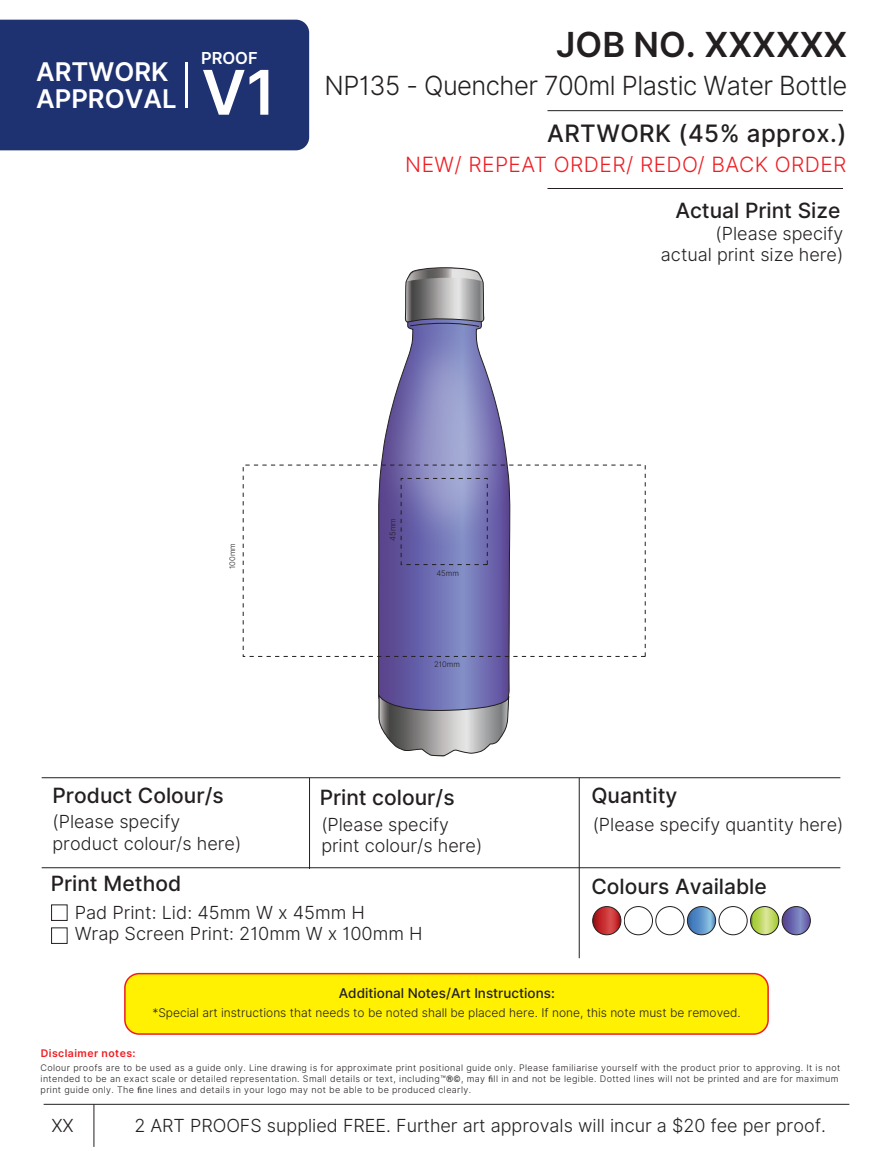
<style>
.page{position:relative;width:893px;height:1151px;background:#fff}
.page>*{position:absolute;margin:0;border:0;box-sizing:border-box;transform-origin:0 0}
.t1{font:600 61.65px "Inter";color:#fff}
.t2{font:600 34.5px "Inter";color:#231f20}
.t3{font:26.4px "Inter Light BETA";letter-spacing:-.02em;color:#231f20}
.t4{font:600 25.8px/26.2px "Inter";color:#fff}
.t5{font:500 24px "Inter";letter-spacing:.02em;color:#231f20}
.t6{font:500 21px "Inter";color:#231f20}
.t7{font:21px "Inter Light BETA";letter-spacing:.02em;color:#ee1d23}
.t8{font:18px/21.6px "Inter Light BETA";color:#231f20}
.t9{font:600 16.5px "Inter";color:#fff}
.t10{font:500 13.5px "Inter";color:#231f20}
.t11{font:12px "Inter Light BETA";color:#231f20}
.t12{font:600 10.5px "Inter";letter-spacing:.04em;color:#ee1d23}
.t13{font:9px/10.8px "Inter Light BETA";letter-spacing:.04em;color:#231f20}
.t14{font:7.65px "Inter Light BETA";color:#231f20}
.s1{font-family:"Myriad Pro"}
</style>
<div class="page">
<svg style="left:378px;top:577px;width:132px;height:123px;background:#6a66a8"></svg>
<img style="left:349px;top:314px;width:190px;height:263px">
<svg style="left:378px;top:693px;width:131px;height:63px;background:#9a99a7"></svg>
<svg style="left:405px;top:267px;width:79px;height:60px;background:#95959a"></svg>
<div style="left:125px;top:974px;width:643px;height:60px;background:#fff101;border-radius:14px"></div>
<div style="left:124px;top:973px;width:644px;height:62px;border:2px solid #ee1d23;border-radius:14px"></div>
<hr style="left:94px;top:1104px;width:1px;height:43px;background:#231f20">
<hr style="left:44px;top:1104px;width:805px;height:1px;background:#231f20">
<hr style="left:42px;top:867px;width:798px;height:1px;background:#231f20">
<hr style="left:42px;top:777px;width:798px;height:1px;background:#231f20">
<hr style="left:547px;top:110px;width:296px;height:1px;background:#231f20">
<hr style="left:547px;top:188px;width:296px;height:1px;background:#231f20">
<hr style="left:309px;top:778px;width:1px;height:91px;background:#231f20">
<hr style="left:579px;top:778px;width:1px;height:180px;background:#231f20">
<div style="left:0;top:20px;width:309px;height:130px;background:#1e3170"></div>
<hr style="left:185px;top:62px;width:3px;height:46px;background:#fff">
<div style="left:51px;top:905px;width:16px;height:16px;background:#fff;border:1px solid #231f20"></div>
<div style="left:51px;top:927px;width:16px;height:17px;background:#fff;border:1px solid #231f20"></div>
<svg style="left:592px;top:906px;width:29px;height:29px"></svg>
<div style="left:592px;top:906px;width:29px;height:29px;border:1px solid #231f20;border-radius:50%"></div>
<svg style="left:624px;top:906px;width:28px;height:29px"></svg>
<div style="left:624px;top:906px;width:28px;height:29px;border:1px solid #231f20;border-radius:50%"></div>
<svg style="left:655px;top:906px;width:29px;height:29px"></svg>
<div style="left:655px;top:906px;width:29px;height:29px;border:1px solid #231f20;border-radius:50%"></div>
<svg style="left:687px;top:906px;width:28px;height:29px"></svg>
<div style="left:687px;top:906px;width:28px;height:29px;border:1px solid #231f20;border-radius:50%"></div>
<svg style="left:719px;top:906px;width:28px;height:29px"></svg>
<div style="left:718px;top:906px;width:29px;height:29px;border:1px solid #231f20;border-radius:50%"></div>
<svg style="left:750px;top:906px;width:28px;height:29px"></svg>
<div style="left:750px;top:906px;width:29px;height:29px;border:1px solid #231f20;border-radius:50%"></div>
<svg style="left:782px;top:906px;width:28px;height:29px"></svg>
<div style="left:781px;top:906px;width:29px;height:29px;border:1px solid #231f20;border-radius:50%"></div>
<div style="left:401px;top:478px;width:86px;height:87px;border:1px dashed #231f20"></div>
<h3 class="t9" style="left:201px;top:46px;width:58px">PROOF</h3>
<h3 class="t4" style="left:36px;top:58px;width:142px">ARTWORK<br>APPROVAL</h3>
<h1 class="t1" style="left:201px;top:47px;width:76px">V1</h1>
<h2 class="t2" style="left:556px;top:19px;width:293px">JOB NO. XXXXXX</h2>
<h3 class="t3" style="left:324px;top:67px;width:524px">NP135 - Quencher 700ml Plastic Water Bottle</h3>
<h3 class="t5" style="left:547px;top:116px;width:301px">ARTWORK (45% approx.)</h3>
<h3 class="t7" style="left:405px;top:150px;width:443px">NEW/ REPEAT ORDER/ REDO/ BACK ORDER</h3>
<h3 class="t6" style="left:675px;top:195px;width:166px">Actual Print Size</h3>
<h3 class="t8" style="left:661px;top:223px;width:184px;text-align:right">(Please specify actual print size here)</h3>
<p class="t14" style="left:227px;top:569px;width:27px;rotate:-90deg">100mm</p>
<p class="t14" style="left:387px;top:540px;width:24px;rotate:-90deg">45mm</p>
<p class="t14" style="left:436px;top:568px;width:24px">45mm</p>
<p class="t14" style="left:434px;top:659px;width:27px">210mm</p>
<h3 class="t6" style="left:53px;top:780px;width:173px">Product Colour/s</h3>
<h3 class="t6" style="left:319px;top:782px;width:136px">Print colour/s</h3>
<h3 class="t6" style="left:591px;top:780px;width:87px">Quantity</h3>
<h3 class="t8" style="left:52px;top:811px;width:190px">(Please specify product colour/s here)</h3>
<h3 class="t8" style="left:321px;top:814px;width:162px">(Please specify print colour/s here)</h3>
<h3 class="t8" style="left:592px;top:814px;width:252px">(Please specify quantity here)</h3>
<h3 class="t6" style="left:51px;top:868px;width:132px">Print Method</h3>
<h3 class="t8" style="left:75px;top:902px;width:349px">Pad Print: Lid: 45mm W x 45mm H<br>Wrap Screen Print: 210mm W x 100mm H</h3>
<h3 class="t6" style="left:591px;top:871px;width:177px">Colours Available</h3>
<h3 class="t10" style="left:339px;top:983px;width:217px">Additional Notes/Art Instructions:</h3>
<p class="t12" style="left:41px;top:1045px;width:96px">Disclaimer notes:</p>
<h3 class="t11" style="left:152px;top:1004px;width:590px">*Special art instructions that needs to be noted shall be placed here. If none, this note must be removed.</h3>
<p class="t13" style="left:41px;top:1062px;width:801px">Colour proofs are to be used as a guide only. Line drawing is for approximate print positional guide only. Please familiarise yourself with the product prior to approving. It is not intended to be an exact scale or detailed representation. Small details or text, including™®©, may <span class="s1">fi</span>ll in and not be legible. Dotted lines will not be printed and are for maximum print guide only. The <span class="s1">fi</span>ne lines and details in your logo may not be able to be produced clearly.</p>
<h3 class="t8" style="left:51px;top:1115px;width:24px">XX</h3>
<h3 class="t8" style="left:134px;top:1115px;width:693px">2 ART PROOFS supplied FREE. Further art approvals will incur a $20 fee per proof.</h3>
</div>
